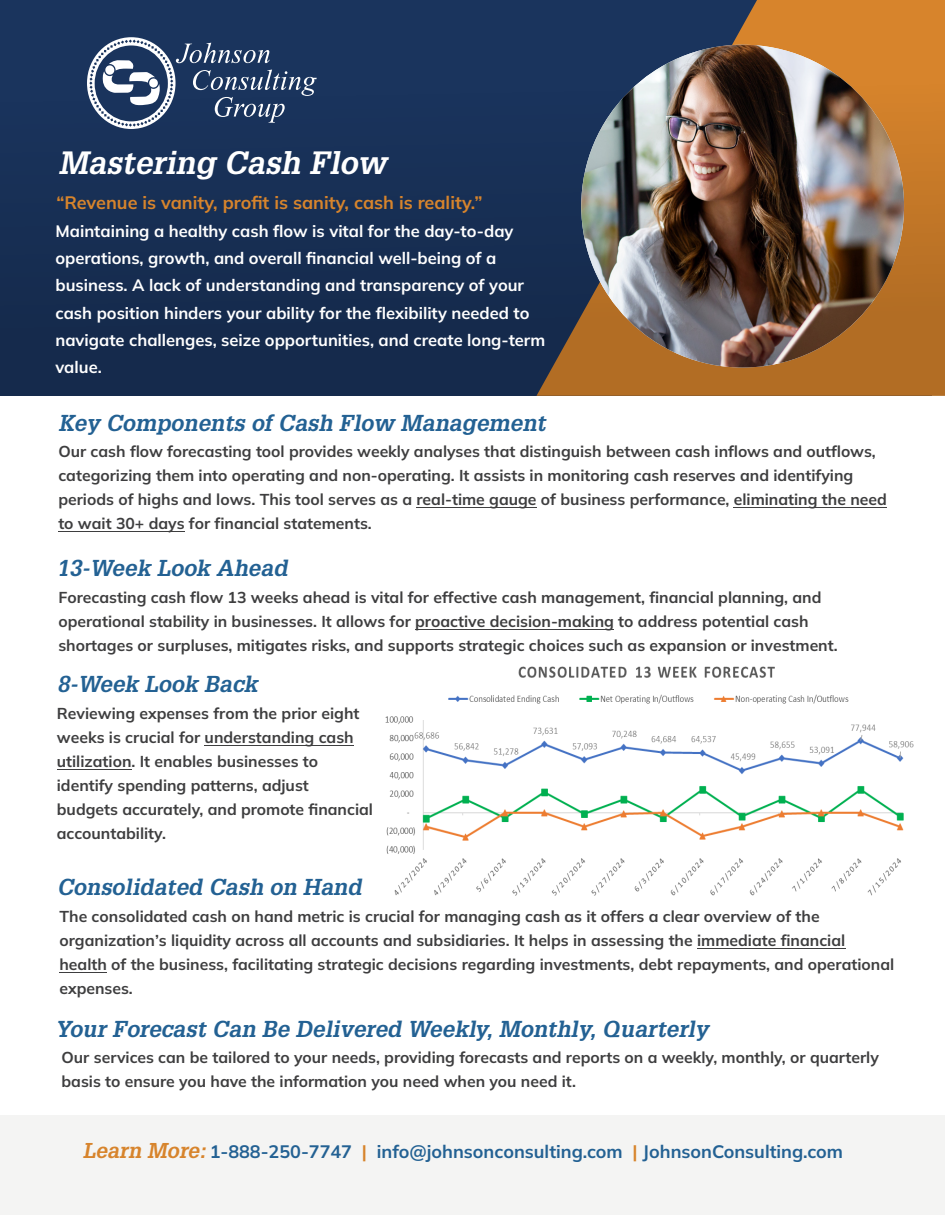
<style>
.page{position:relative;width:945px;height:1215px;background:#fff}
.page>*{position:absolute;margin:0;border:0;box-sizing:border-box;transform-origin:0 0}
.BULLETS{font:italic 700 31.5px "Glypha LT Std";color:#fff}
.t1{font:italic 700 22.5px "Glypha LT Std";color:#236193}
.t2{font:italic 700 21px "Glypha LT Std";color:#d7842c}
.t3{font:700 18px "Mulish";color:#236193}
.BULLETS-2{font:700 18px "Mulish";color:#d7842c}
.BULLETS-3{font:700 16.5px/27.3px "Mulish";color:#fff}
.t4{font:700 15.75px/24px "Mulish";color:#3e3e3f}
.s1{color:#d7842c}
</style>
<div class="page">
<div style="left:0;top:1115px;width:945px;height:100px;background:#f4f4f3"></div>
<svg style="left:0;top:0;width:945px;height:396px;background:#373c4c"></svg>
<svg style="left:87px;top:37px;width:230px;height:92px;background:#465b7c"></svg>
<img style="left:581px;top:45px;width:323px;height:323px;border-radius:161px">
<img style="left:385px;top:666px;width:529px;height:230px">
<hr style="left:416px;top:507px;width:121px;height:1px;background:#3e3e3f">
<hr style="left:734px;top:507px;width:153px;height:1px;background:#3e3e3f">
<hr style="left:58px;top:531px;width:127px;height:1px;background:#3e3e3f">
<hr style="left:415px;top:629px;width:199px;height:1px;background:#3e3e3f">
<hr style="left:205px;top:745px;width:149px;height:1px;background:#3e3e3f">
<hr style="left:57px;top:769px;width:75px;height:1px;background:#3e3e3f">
<hr style="left:697px;top:948px;width:148px;height:1px;background:#3e3e3f">
<hr style="left:59px;top:972px;width:48px;height:1px;background:#3e3e3f">
<p class="BULLETS" style="left:58px;top:143px;width:330px">Mastering Cash Flow</p>
<p class="BULLETS-2" style="left:56px;top:190px;width:427px">“Revenue is vanity, profit is sanity, cash is reality.”</p>
<p class="BULLETS-3" style="left:55px;top:217px;width:491px">Maintaining a healthy cash flow is vital for the day-to-day operations, growth, and overall financial well-being of a business. A lack of understanding and transparency of your cash position hinders your ability for the flexibility needed to navigate challenges, seize opportunities, and create long-term value.</p>
<p class="t1" style="left:59px;top:409px;width:489px">Key Components of Cash Flow Management</p>
<p class="t4" style="left:58px;top:439px;width:830px">Our cash flow forecasting tool provides weekly analyses that distinguish between cash inflows and outflows, categorizing them into operating and non-operating. It assists in monitoring cash reserves and identifying periods of highs and lows. This tool serves as a real-time gauge of business performance, eliminating the need to wait 30+ days for financial statements.</p>
<p class="t1" style="left:57px;top:554px;width:232px">13-Week Look Ahead</p>
<p class="t4" style="left:58px;top:584px;width:781px">Forecasting cash flow 13 weeks ahead is vital for effective cash management, financial planning, and operational stability in businesses. It allows for proactive decision-making to address potential cash shortages or surpluses, mitigates risks, and supports strategic choices such as expansion or investment.</p>
<p class="t1" style="left:57px;top:670px;width:202px">8-Week Look Back</p>
<p class="t4" style="left:57px;top:701px;width:318px">Reviewing expenses from the prior eight weeks is crucial for understanding cash utilization. It enables businesses to identify spending patterns, adjust budgets accurately, and promote financial accountability.</p>
<p class="t1" style="left:57px;top:873px;width:306px">Consolidated Cash on Hand</p>
<p class="t4" style="left:59px;top:904px;width:836px">The consolidated cash on hand metric is crucial for managing cash as it offers a clear overview of the organization’s liquidity across all accounts and subsidiaries. It helps in assessing the immediate financial health of the business, facilitating strategic decisions regarding investments, debt repayments, and operational expenses.</p>
<p class="t1" style="left:55px;top:1015px;width:654px">Your Forecast Can Be Delivered Weekly, Monthly, Quarterly</p>
<p class="t4" style="left:62px;top:1045px;width:819px">Our services can be tailored to your needs, providing forecasts and reports on a weekly, monthly, or quarterly basis to ensure you have the information you need when you need it.</p>
<p class="t2" style="left:83px;top:1137px;width:125px">Learn More:</p>
<p class="t3" style="left:210px;top:1139px;width:635px">1-888-250-7747 <span class="s1">|</span> info@johnsonconsulting.com <span class="s1">|</span> JohnsonConsulting.com</p>
</div>
